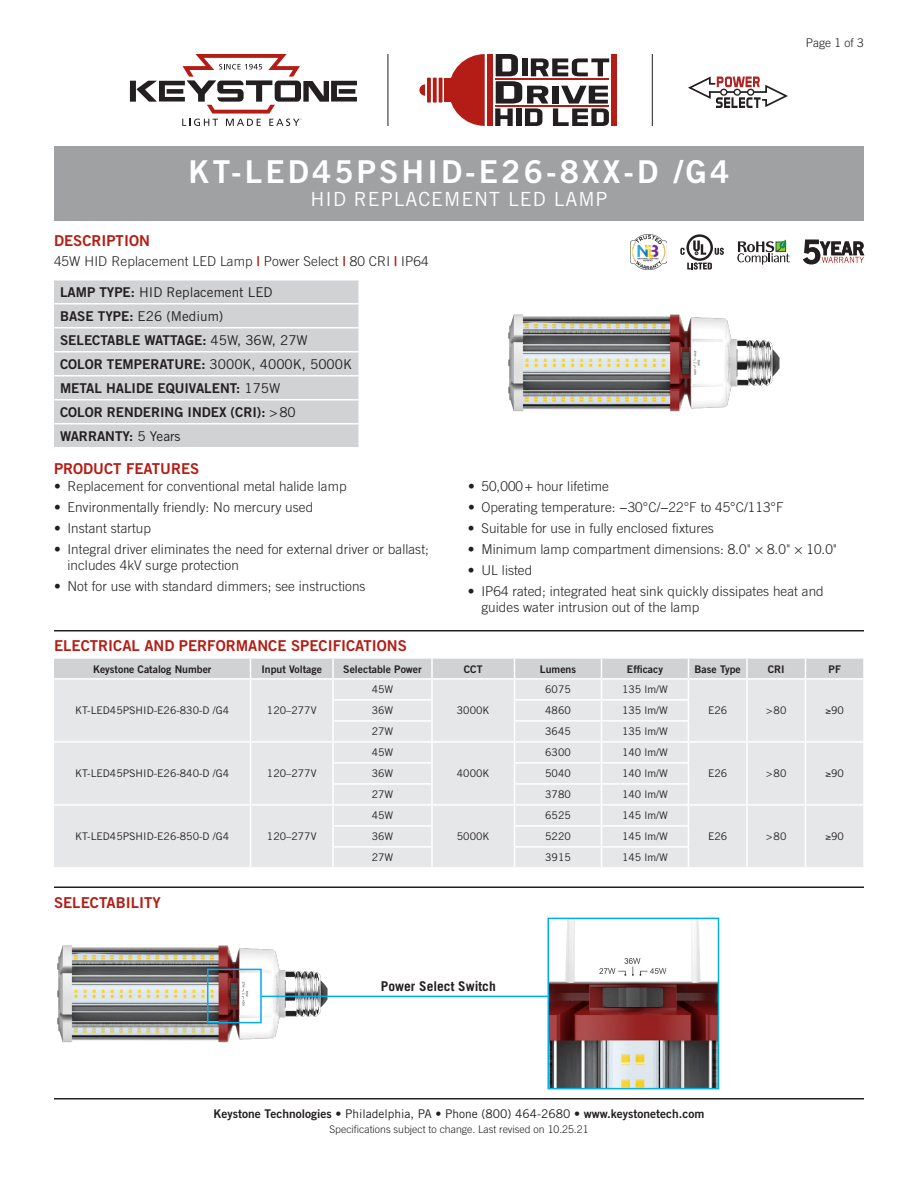
<style>
.page{position:relative;width:918px;height:1188px;background:#fff}
.page>*{position:absolute;margin:0;border:0;box-sizing:border-box;transform-origin:0 0}
.t1{font:31.5px "Trade Gothic Bold Two";letter-spacing:.1em;color:#fff}
.SubTitle{font:19.5px "Trade Gothic";letter-spacing:.05em;color:#fff}
.Heading_01{font:15px "Trade Gothic Bold Two";color:#b41d15}
.Text_After_Descripti{font:300 13.5px/16.5px "Trade Gothic";letter-spacing:.005em;color:#231f20}
.Table_Description{font:13.5px "Trade Gothic Bold Two";color:#231f20}
.Table_Description-2{font:13.5px "Trade Gothic";color:#231f20}
.Heading_02{font:700 13.5px "Trade Gothic";color:#231f20}
.t2{font:12px "Trade Gothic Bold Two";color:#231f20}
.Page{font:300 12px "Trade Gothic";color:#231f20}
.Table_Text{font:10.5px "Trade Gothic";color:#231f20}
.Table_Header{font:10.5px "Trade Gothic Bold Two";color:#231f20}
.Rev{font:300 10.5px "Trade Gothic";color:#231f20}
.s1{font-family:"Trade Gothic Bold Two";font-weight:400;color:#b41d15}
.s2{font-family:"Trade Gothic Bold Two"}
.s3{font-family:"Trade Gothic"}
.s4{font-weight:400}
</style>
<div class="page">
<div style="left:54px;top:146px;width:810px;height:74px;background:#a0a1a3"></div>
<div style="left:54px;top:280px;width:304px;height:167px;background:#d1d2d4"></div>
<hr style="left:54px;top:303px;width:304px;height:1px;background:#fff">
<hr style="left:54px;top:327px;width:304px;height:1px;background:#fff">
<hr style="left:54px;top:351px;width:304px;height:1px;background:#fff">
<hr style="left:54px;top:375px;width:304px;height:1px;background:#fff">
<hr style="left:54px;top:399px;width:304px;height:1px;background:#fff">
<hr style="left:54px;top:423px;width:304px;height:1px;background:#fff">
<hr style="left:54px;top:1098px;width:810px;height:2px;background:#231f20">
<hr style="left:54px;top:630px;width:810px;height:2px;background:#231f20">
<svg style="left:54px;top:658px;width:810px;height:209px;background:#e5e6e8"></svg>
<hr style="left:863px;top:847px;width:2px;height:20px;background:#fff">
<hr style="left:54px;top:886px;width:810px;height:2px;background:#231f20">
<img style="left:508px;top:314px;width:272px;height:98px">
<hr style="left:388px;top:54px;width:1px;height:72px;background:#231f20">
<hr style="left:652px;top:54px;width:1px;height:72px;background:#231f20">
<svg style="left:449px;top:54px;width:36px;height:72px"></svg>
<div style="left:487px;top:54px;width:6px;height:72px;background:#b41d15"></div>
<div style="left:612px;top:54px;width:5px;height:72px;background:#b41d15"></div>
<div style="left:444px;top:79px;width:7px;height:23px;background:#b41d15"></div>
<svg style="left:419px;top:84px;width:6px;height:12px"></svg>
<svg style="left:439px;top:78px;width:4px;height:25px"></svg>
<svg style="left:433px;top:78px;width:4px;height:25px"></svg>
<svg style="left:427px;top:78px;width:4px;height:25px"></svg>
<svg style="left:495px;top:54px;width:114px;height:72px"></svg>
<svg style="left:130px;top:54px;width:227px;height:72px"></svg>
<svg style="left:688px;top:76px;width:100px;height:32px"></svg>
<svg style="left:687px;top:262px;width:25px;height:8px"></svg>
<svg style="left:715px;top:248px;width:9px;height:7px"></svg>
<svg style="left:686px;top:234px;width:27px;height:27px"></svg>
<div style="left:689px;top:237px;width:21px;height:21px;background:#fff;border-radius:50%"></div>
<svg style="left:693px;top:241px;width:13px;height:14px"></svg>
<svg style="left:680px;top:248px;width:5px;height:7px"></svg>
<svg style="left:737px;top:239px;width:53px;height:26px"></svg>
<svg style="left:803px;top:240px;width:61px;height:24px"></svg>
<img style="left:631px;top:234px;width:35px;height:35px">
<img style="left:57px;top:945px;width:299px;height:98px">
<img style="left:551px;top:921px;width:165px;height:165px">
<div style="left:548px;top:918px;width:171px;height:171px;border:2px solid #00aeef"></div>
<div style="left:207px;top:969px;width:55px;height:54px;border:2px solid #00aeef"></div>
<hr style="left:261px;top:996px;width:287px;height:1px;background:#00aeef">
<p class="t1" style="left:189px;top:152px;width:542px">KT-LED45PSHID-E26-8XX-D /G4</p>
<p class="SubTitle" style="left:310px;top:188px;width:299px">HID REPLACEMENT LED LAMP</p>
<p class="Heading_01" style="left:54px;top:231px;width:97px">DESCRIPTION</p>
<p class="Text_After_Descripti" style="left:54px;top:253px;width:376px">45W HID Replacement LED Lamp <span class="s1">|</span> Power Select <span class="s1">|</span> 80 CRI <span class="s1">|</span> IP64</p>
<p class="Table_Description-2" style="left:60px;top:284px;width:214px"><span class="s2">LAMP TYPE:</span> HID Replacement LED</p>
<p class="Table_Description-2" style="left:60px;top:308px;width:165px"><span class="s2">BASE TYPE:</span> E26 (Medium)</p>
<p class="Table_Description" style="left:60px;top:332px;width:249px">SELECTABLE WATTAGE: <span class="s3">45W, 36W, 27W</span></p>
<p class="Table_Description" style="left:60px;top:356px;width:294px">COLOR TEMPERATURE: <span class="s3">3000K, 4000K, 5000K</span></p>
<p class="Table_Description" style="left:60px;top:380px;width:222px">METAL HALIDE EQUIVALENT: <span class="s3">175W</span></p>
<p class="Table_Description" style="left:60px;top:404px;width:237px">COLOR RENDERING INDEX (CRI): <span class="s3">&gt;80</span></p>
<p class="Table_Description" style="left:60px;top:428px;width:122px">WARRANTY: <span class="s3">5 Years</span></p>
<p class="Page" style="left:806px;top:36px;width:60px">Page 1 of 3</p>
<p class="Heading_01" style="left:54px;top:460px;width:147px">PRODUCT FEATURES</p>
<p class="Text_After_Descripti" style="left:54px;top:478px;width:294px">• Replacement for conventional metal halide lamp</p>
<p class="Text_After_Descripti" style="left:54px;top:499px;width:261px">• Environmentally friendly: No mercury used</p>
<p class="Text_After_Descripti" style="left:54px;top:520px;width:98px">• Instant startup</p>
<p class="Text_After_Descripti" style="left:68px;top:541px;width:363px;text-indent:-14px">• Integral driver eliminates the need for external driver or ballast; includes 4kV surge protection</p>
<p class="Text_After_Descripti" style="left:54px;top:578px;width:313px">• Not for use with standard dimmers; see instructions</p>
<p class="Text_After_Descripti" style="left:468px;top:478px;width:142px">• 50,000+ hour lifetime</p>
<p class="Text_After_Descripti" style="left:468px;top:499px;width:317px">• Operating temperature: <span class="s4">−</span>30°C/<span class="s4">−</span>22°F to 45°C/113°F</p>
<p class="Text_After_Descripti" style="left:468px;top:520px;width:247px">• Suitable for use in fully enclosed fixtures</p>
<p class="Text_After_Descripti" style="left:468px;top:541px;width:371px">• Minimum lamp compartment dimensions: 8.0" × 8.0" × 10.0"</p>
<p class="Text_After_Descripti" style="left:468px;top:562px;width:66px">• UL listed</p>
<p class="Text_After_Descripti" style="left:481px;top:583px;width:344px;text-indent:-14px">• IP64 rated; integrated heat sink quickly dissipates heat and guides water intrusion out of the lamp</p>
<p class="Heading_01" style="left:54px;top:636px;width:354px">ELECTRICAL AND PERFORMANCE SPECIFICATIONS</p>
<p class="Table_Header" style="left:93px;top:662px;width:120px">Keystone Catalog Number</p>
<p class="Table_Header" style="left:261px;top:662px;width:62px">Input Voltage</p>
<p class="Table_Header" style="left:343px;top:662px;width:80px">Selectable Power</p>
<p class="Table_Header" style="left:464px;top:662px;width:20px">CCT</p>
<p class="Table_Header" style="left:540px;top:662px;width:38px">Lumens</p>
<p class="Table_Header" style="left:627px;top:662px;width:38px">Efficacy</p>
<p class="Table_Header" style="left:695px;top:662px;width:48px">Base Type</p>
<p class="Table_Header" style="left:768px;top:662px;width:18px">CRI</p>
<p class="Table_Header" style="left:829px;top:662px;width:14px">PF</p>
<p class="Table_Text" style="left:75px;top:704px;width:155px">KT-LED45PSHID-E26-830-D /G4</p>
<p class="Table_Text" style="left:267px;top:704px;width:51px">120–277V</p>
<p class="Table_Text" style="left:545px;top:683px;width:27px">6075</p>
<p class="Table_Text" style="left:622px;top:683px;width:47px">135 lm/W</p>
<p class="Table_Text" style="left:372px;top:683px;width:23px">45W</p>
<p class="Table_Text" style="left:372px;top:704px;width:23px">36W</p>
<p class="Table_Text" style="left:545px;top:704px;width:27px">4860</p>
<p class="Table_Text" style="left:622px;top:704px;width:47px">135 lm/W</p>
<p class="Table_Text" style="left:708px;top:704px;width:21px">E26</p>
<p class="Table_Text" style="left:766px;top:704px;width:22px">&gt;80</p>
<p class="Table_Text" style="left:825px;top:704px;width:20px">≥90</p>
<p class="Table_Text" style="left:372px;top:725px;width:23px">27W</p>
<p class="Table_Text" style="left:545px;top:725px;width:27px">3645</p>
<p class="Table_Text" style="left:622px;top:725px;width:47px">135 lm/W</p>
<p class="Table_Text" style="left:457px;top:704px;width:34px">3000K</p>
<p class="Table_Text" style="left:75px;top:767px;width:155px">KT-LED45PSHID-E26-840-D /G4</p>
<p class="Table_Text" style="left:267px;top:767px;width:51px">120–277V</p>
<p class="Table_Text" style="left:75px;top:830px;width:155px">KT-LED45PSHID-E26-850-D /G4</p>
<p class="Table_Text" style="left:267px;top:830px;width:51px">120–277V</p>
<p class="Heading_01" style="left:54px;top:893px;width:108px">SELECTABILITY</p>
<p class="Table_Text" style="left:372px;top:746px;width:23px">45W</p>
<p class="Table_Text" style="left:545px;top:746px;width:27px">6300</p>
<p class="Table_Text" style="left:622px;top:746px;width:47px">140 lm/W</p>
<p class="Table_Text" style="left:372px;top:767px;width:23px">36W</p>
<p class="Table_Text" style="left:545px;top:767px;width:27px">5040</p>
<p class="Table_Text" style="left:622px;top:767px;width:47px">140 lm/W</p>
<p class="Table_Text" style="left:708px;top:767px;width:21px">E26</p>
<p class="Table_Text" style="left:766px;top:767px;width:22px">&gt;80</p>
<p class="Table_Text" style="left:825px;top:767px;width:20px">≥90</p>
<p class="Table_Text" style="left:372px;top:788px;width:23px">27W</p>
<p class="Table_Text" style="left:545px;top:788px;width:27px">3780</p>
<p class="Table_Text" style="left:622px;top:788px;width:47px">140 lm/W</p>
<p class="Table_Text" style="left:457px;top:767px;width:34px">4000K</p>
<p class="Table_Text" style="left:372px;top:809px;width:23px">45W</p>
<p class="Table_Text" style="left:545px;top:809px;width:27px">6525</p>
<p class="Table_Text" style="left:622px;top:809px;width:47px">145 lm/W</p>
<p class="Table_Text" style="left:372px;top:830px;width:23px">36W</p>
<p class="Table_Text" style="left:545px;top:830px;width:27px">5220</p>
<p class="Table_Text" style="left:622px;top:830px;width:47px">145 lm/W</p>
<p class="Table_Text" style="left:708px;top:830px;width:21px">E26</p>
<p class="Table_Text" style="left:766px;top:830px;width:22px">&gt;80</p>
<p class="Table_Text" style="left:825px;top:830px;width:20px">≥90</p>
<p class="Table_Text" style="left:372px;top:851px;width:23px">27W</p>
<p class="Table_Text" style="left:545px;top:851px;width:27px">3915</p>
<p class="Table_Text" style="left:622px;top:851px;width:47px">145 lm/W</p>
<p class="Table_Text" style="left:457px;top:830px;width:34px">5000K</p>
<p class="Heading_02" style="left:381px;top:978px;width:116px">Power Select Switch</p>
<p class="t2" style="left:214px;top:1106px;width:492px">Keystone Technologies <span class="s3">• Philadelphia, PA • Phone (800) 464-2680 •</span> www.keystonetech.com</p>
<p class="Rev" style="left:329px;top:1123px;width:261px">Specifications subject to change. Last revised on 10.25.21</p>
</div>
